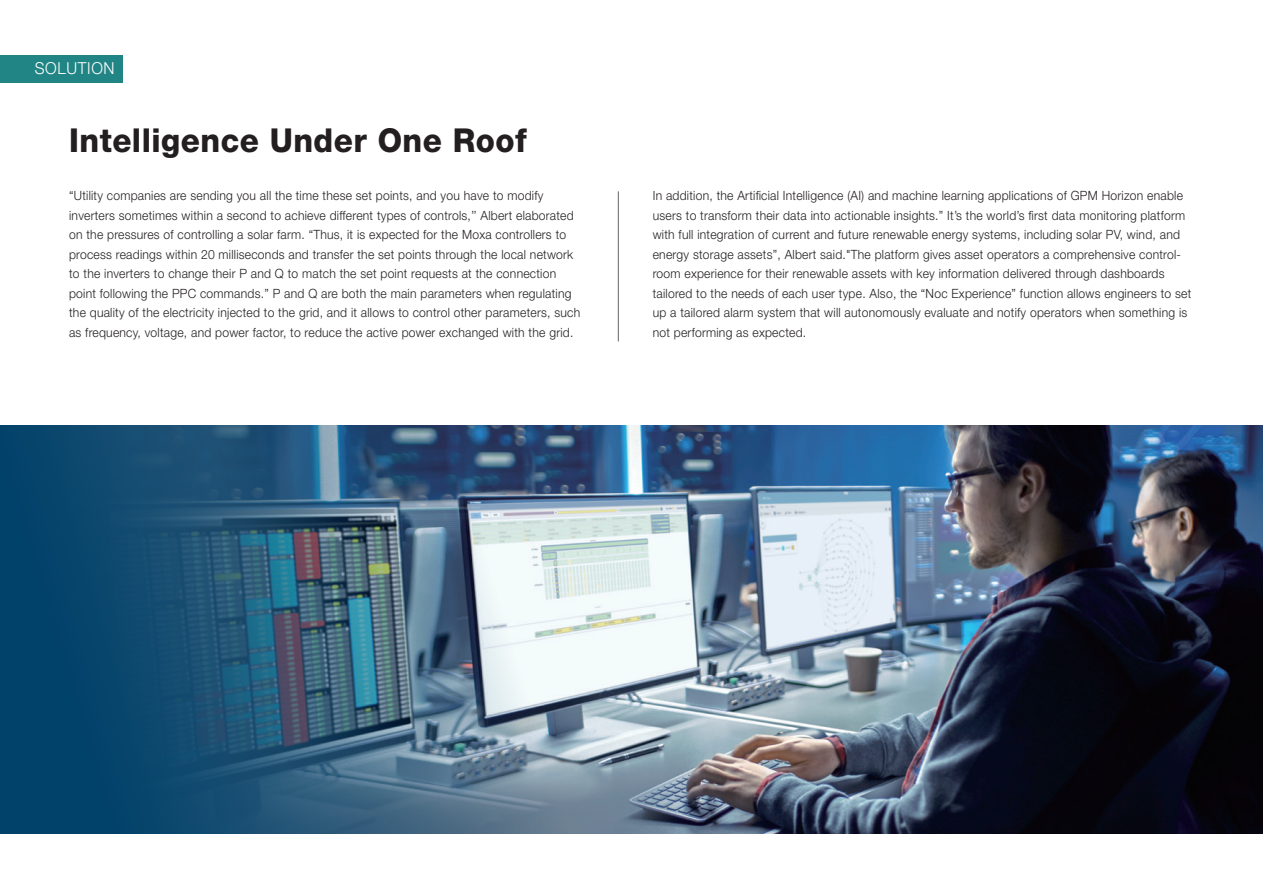
<style>
.page{position:relative;width:1263px;height:893px;background:#fff}
.page>*{position:absolute;margin:0;border:0;box-sizing:border-box;transform-origin:0 0}
.t1{font:800 33px "Helvetica Neue LT Std";letter-spacing:.015em;color:#231f20;scale:.95 1}
.t2{font:300 16.5px "Helvetica Neue LT Std";letter-spacing:.04em;color:#fff;scale:.95 1}
.t3{font:300 12.75px/19.5px "Helvetica Neue LT Std";letter-spacing:.02em;color:#231f20;scale:.95 1}
</style>
<div class="page">
<img style="left:0;top:425px;width:1263px;height:408px">
<div style="left:0;top:55px;width:123px;height:27px;background:#228585"></div>
<hr style="left:618px;top:191px;width:1px;height:150px;background:#636366">
<p class="t2" style="left:35px;top:58px;width:86px">SOLUTION</p>
<h1 class="t1" style="left:69px;top:121px;width:483px">Intelligence Under One Roof</h1>
<p class="t3" style="left:69px;top:186px;width:539px">“Utility companies are sending you all the time these set points, and you have to modify inverters sometimes within a second to achieve different types of controls,’’ Albert elaborated on the pressures of controlling a solar farm. “Thus, it is expected for the Moxa controllers to process readings within 20 milliseconds and transfer the set points through the local network to the inverters to change their P and Q to match the set point requests at the connection point following the PPC commands.” P and Q are both the main parameters when regulating the quality of the electricity injected to the grid, and it allows to control other parameters, such as frequency, voltage, and power factor, to reduce the active power exchanged with the grid.</p>
<p class="t3" style="left:653px;top:186px;width:568px">In addition, the Artificial Intelligence (AI) and machine learning applications of GPM Horizon enable users to transform their data into actionable insights.” It’s the world’s first data monitoring platform with full integration of current and future renewable energy systems, including solar PV, wind, and energy storage assets”, Albert said."The platform gives asset operators a comprehensive control&shy;room experience for their renewable assets with key information delivered through dashboards tailored to the needs of each user type. Also, the “Noc Experience” function allows engineers to set up a tailored alarm system that will autonomously evaluate and notify operators when something is not performing as expected.</p>
</div>
